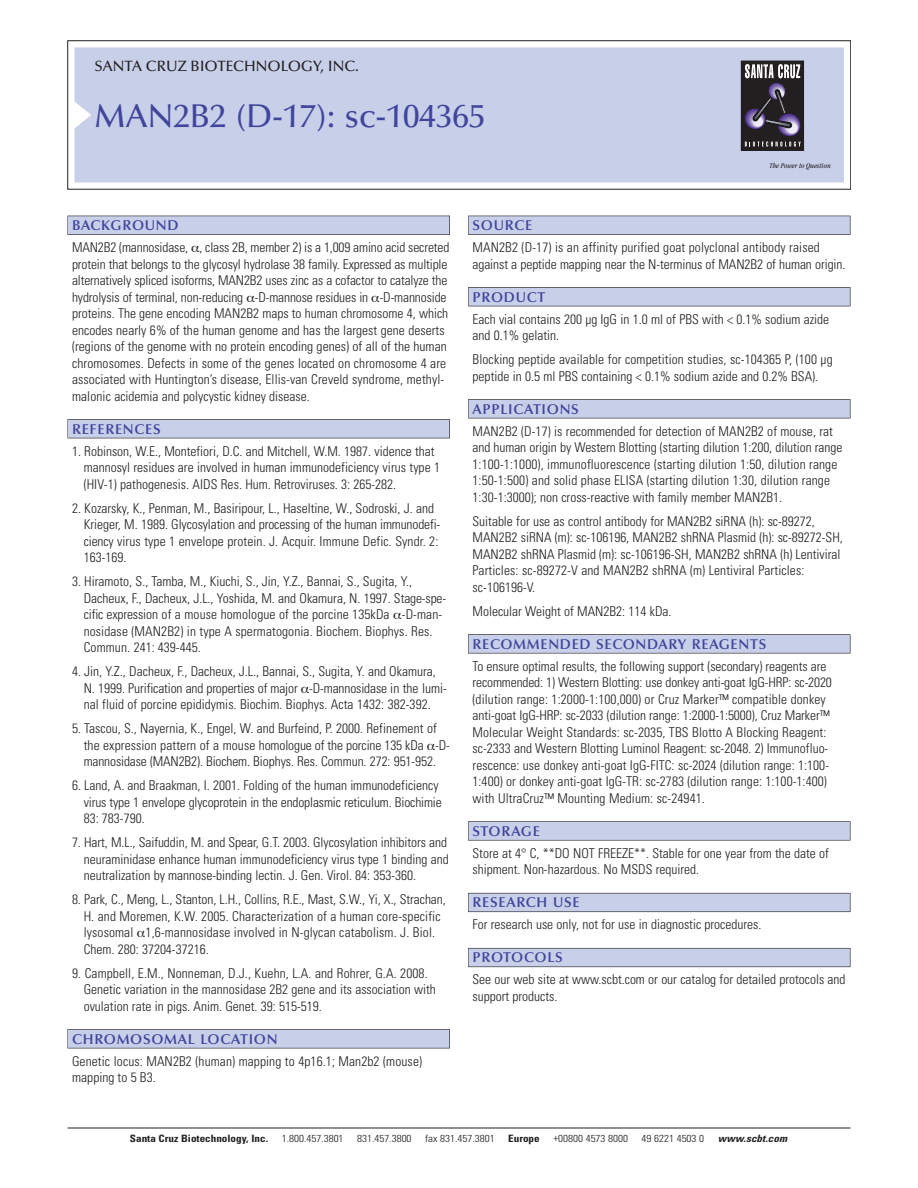
<style>
.page{position:relative;width:918px;height:1188px;background:#fff}
.page>*{position:absolute;margin:0;border:0;box-sizing:border-box;transform-origin:0 0}
.t1{font:500 33px "Optima";color:#41459c}
.t2{font:500 15px "Optima";color:#231f20}
.t3{font:600 14.25px "Optima";letter-spacing:.05em;color:#41459c}
.t4{font:300 condensed 13.5px/16.5px "Univers";color:#231f20}
.t5{font:300 condensed 10.2px "Univers";color:#231f20;scale:1.1 1}
.t6{font:700 condensed 10.2px "Univers";color:#231f20;scale:1.1 1}
.t7{font:italic 700 condensed 10.2px "Univers";color:#231f20;scale:1.1 1}
.t8{font:italic condensed 7.5px "Garamond";color:#231f20}
</style>
<div class="page">
<div style="left:74px;top:47px;width:770px;height:135px;background:#c7cfe9"></div>
<div style="left:741px;top:61px;width:62px;height:89px;background:#231f20"></div>
<div style="left:741px;top:61px;width:63px;height:90px;border:1px solid #231f20"></div>
<svg style="left:741px;top:64px;width:64px;height:83px"></svg>
<div style="left:68px;top:216px;width:382px;height:19px;background:#64636a"></div>
<div style="left:68px;top:216px;width:381px;height:18px;background:#c7cfe9"></div>
<div style="left:68px;top:419px;width:382px;height:19px;background:#64636a"></div>
<div style="left:68px;top:420px;width:381px;height:18px;background:#c7cfe9"></div>
<div style="left:68px;top:1029px;width:382px;height:19px;background:#67666b"></div>
<div style="left:68px;top:1030px;width:381px;height:18px;background:#c7cfe9"></div>
<div style="left:468px;top:216px;width:382px;height:19px;background:#64636a"></div>
<div style="left:468px;top:216px;width:382px;height:18px;background:#c7cfe9"></div>
<div style="left:468px;top:287px;width:382px;height:19px;background:#64636a"></div>
<div style="left:468px;top:288px;width:382px;height:18px;background:#c7cfe9"></div>
<div style="left:468px;top:399px;width:382px;height:19px;background:#67666b"></div>
<div style="left:468px;top:400px;width:382px;height:18px;background:#c7cfe9"></div>
<div style="left:468px;top:634px;width:382px;height:19px;background:#6b696e"></div>
<div style="left:468px;top:635px;width:382px;height:18px;background:#c7cfe9"></div>
<svg style="left:468px;top:821px;width:382px;height:20px"></svg>
<div style="left:468px;top:822px;width:382px;height:18px;background:#c7cfe9"></div>
<div style="left:468px;top:893px;width:382px;height:19px;background:#717380"></div>
<div style="left:468px;top:893px;width:382px;height:18px;background:#c7cfe9"></div>
<div style="left:468px;top:948px;width:382px;height:19px;background:#70727f"></div>
<div style="left:468px;top:949px;width:382px;height:18px;background:#c7cfe9"></div>
<hr style="left:68px;top:1128px;width:782px;height:1px;background:#231f20">
<p class="t2" style="left:94px;top:60px;width:266px">SANTA CRUZ BIOTECHNOLOGY, INC.</p>
<h1 class="t1" style="left:94px;top:102px;width:393px">MAN2B2 (D-17): sc-104365</h1>
<p class="t8" style="left:769px;top:163px;width:63px">The Power to Question</p>
<p class="t3" style="left:72px;top:219px;width:108px">BACKGROUND</p>
<p class="t4" style="left:72px;top:240px;width:379px">MAN2B2 (mannosidase, , class 2B, member 2) is a 1,009 amino acid secreted protein that belongs to the glycosyl hydrolase 38 family. Expressed as multiple alternatively spliced isoforms, MAN2B2 uses zinc as a cofactor to catalyze the hydrolysis of terminal, non-reducing -D-mannose residues in -D-mannoside proteins. The gene encoding MAN2B2 maps to human chromosome 4, which encodes nearly 6% of the human genome and has the largest gene deserts (regions of the genome with no protein encoding genes) of all of the human chromosomes. Defects in some of the genes located on chromosome 4 are associated with Huntington’s disease, Ellis-van Creveld syndrome, methyl&shy;malonic acidemia and polycystic kidney disease.</p>
<p class="t3" style="left:72px;top:423px;width:90px">REFERENCES</p>
<p class="t4" style="left:84px;top:444px;width:358px;text-indent:-12px">1. Robinson, W.E., Montefiori, D.C. and Mitchell, W.M. 1987. vidence that mannosyl residues are involved in human immunodeficiency virus type 1 (HIV-1) pathogenesis. AIDS Res. Hum. Retroviruses. 3: 265-282.</p>
<p class="t4" style="left:84px;top:501px;width:358px;text-indent:-12px">2. Kozarsky, K., Penman, M., Basiripour, L., Haseltine, W., Sodroski, J. and Krieger, M. 1989. Glycosylation and processing of the human immunodefi&shy;ciency virus type 1 envelope protein. J. Acquir. Immune Defic. Syndr. 2:<br>163-169.</p>
<p class="t4" style="left:84px;top:574px;width:364px;text-indent:-12px">3. Hiramoto, S., Tamba, M., Kiuchi, S., Jin, Y.Z., Bannai, S., Sugita, Y., Dacheux, F., Dacheux, J.L., Yoshida, M. and Okamura, N. 1997. Stage-spe&shy;cific expression of a mouse homologue of the porcine 135kDa -D-man&shy;nosidase (MAN2B2) in type A spermatogonia. Biochem. Biophys. Res.<br>Commun. 241: 439-445.</p>
<p class="t4" style="left:84px;top:664px;width:365px;text-indent:-12px">4. Jin, Y.Z., Dacheux, F., Dacheux, J.L., Bannai, S., Sugita, Y. and Okamura,<br>N. 1999. Purification and properties of major -D-mannosidase in the lumi&shy;nal fluid of porcine epididymis. Biochim. Biophys. Acta 1432: 382-392.</p>
<p class="t4" style="left:84px;top:721px;width:368px;text-indent:-12px">5. Tascou, S., Nayernia, K., Engel, W. and Burfeind, P. 2000. Refinement of the expression pattern of a mouse homologue of the porcine 135 kDa -D&shy;mannosidase (MAN2B2). Biochem. Biophys. Res. Commun. 272: 951-952.</p>
<p class="t4" style="left:84px;top:778px;width:360px;text-indent:-12px">6. Land, A. and Braakman, I. 2001. Folding of the human immunodeficiency virus type 1 envelope glycoprotein in the endoplasmic reticulum. Biochimie<br>83: 783-790.</p>
<p class="t4" style="left:84px;top:835px;width:367px;text-indent:-12px">7. Hart, M.L., Saifuddin, M. and Spear, G.T. 2003. Glycosylation inhibitors and neuraminidase enhance human immunodeficiency virus type 1 binding and neutralization by mannose-binding lectin. J. Gen. Virol. 84: 353-360.</p>
<p class="t4" style="left:84px;top:892px;width:364px;text-indent:-12px">8. Park, C., Meng, L., Stanton, L.H., Collins, R.E., Mast, S.W., Yi, X., Strachan, H. and Moremen, K.W. 2005. Characterization of a human core-specific lysosomal 1,6-mannosidase involved in N-glycan catabolism. J. Biol.<br>Chem. 280: 37204-37216.</p>
<p class="t4" style="left:84px;top:966px;width:354px;text-indent:-12px">9. Campbell, E.M., Nonneman, D.J., Kuehn, L.A. and Rohrer, G.A. 2008.<br>Genetic variation in the mannosidase 2B2 gene and its association with ovulation rate in pigs. Anim. Genet. 39: 515-519.</p>
<p class="t3" style="left:72px;top:1033px;width:207px">CHROMOSOMAL LOCATION</p>
<p class="t4" style="left:72px;top:1054px;width:352px">Genetic locus: MAN2B2 (human) mapping to 4p16.1; Man2b2 (mouse) mapping to 5 B3.</p>
<p class="t3" style="left:473px;top:219px;width:61px">SOURCE</p>
<p class="t4" style="left:473px;top:240px;width:374px">MAN2B2 (D-17) is an affinity purified goat polyclonal antibody raised against a peptide mapping near the N-terminus of MAN2B2 of human origin.</p>
<p class="t3" style="left:473px;top:291px;width:74px">PRODUCT</p>
<p class="t4" style="left:473px;top:312px;width:358px">Each vial contains 200 µg IgG in 1.0 ml of PBS with &lt; 0.1% sodium azide and 0.1% gelatin.</p>
<p class="t4" style="left:473px;top:352px;width:362px">Blocking peptide available for competition studies, sc-104365 P, (100 µg peptide in 0.5 ml PBS containing &lt; 0.1% sodium azide and 0.2% BSA).</p>
<p class="t3" style="left:473px;top:403px;width:108px">APPLICATIONS</p>
<p class="t4" style="left:473px;top:424px;width:371px">MAN2B2 (D-17) is recommended for detection of MAN2B2 of mouse, rat and human origin by Western Blotting (starting dilution 1:200, dilution range 1:100-1:1000), immunofluorescence (starting dilution 1:50, dilution range 1:50-1:500) and solid phase ELISA (starting dilution 1:30, dilution range 1:30-1:3000); non cross-reactive with family member MAN2B1.</p>
<p class="t4" style="left:473px;top:514px;width:372px">Suitable for use as control antibody for MAN2B2 siRNA (h): sc-89272, MAN2B2 siRNA (m): sc-106196, MAN2B2 shRNA Plasmid (h): sc-89272-SH, MAN2B2 shRNA Plasmid (m): sc-106196-SH, MAN2B2 shRNA (h) Lentiviral Particles: sc-89272-V and MAN2B2 shRNA (m) Lentiviral Particles: sc-106196-V.</p>
<p class="t4" style="left:473px;top:604px;width:201px">Molecular Weight of MAN2B2: 114 kDa.</p>
<p class="t3" style="left:473px;top:638px;width:295px">RECOMMENDED SECONDARY REAGENTS</p>
<p class="t4" style="left:473px;top:659px;width:361px">To ensure optimal results, the following support (secondary) reagents are recommended: 1) Western Blotting: use donkey anti-goat IgG-HRP: sc-2020 (dilution range: 1:2000-1:100,000) or Cruz Marker™ compatible donkey anti-goat IgG-HRP: sc-2033 (dilution range: 1:2000-1:5000), Cruz Marker™ Molecular Weight Standards: sc-2035, TBS Blotto A Blocking Reagent: sc-2333 and Western Blotting Luminol Reagent: sc-2048. 2) Immunofluo&shy;rescence: use donkey anti-goat IgG-FITC: sc-2024 (dilution range: 1:100- 1:400) or donkey anti-goat IgG-TR: sc-2783 (dilution range: 1:100-1:400) with UltraCruz™ Mounting Medium: sc-24941.</p>
<p class="t3" style="left:473px;top:825px;width:69px">STORAGE</p>
<p class="t4" style="left:473px;top:846px;width:358px">Store at 4° C, **DO NOT FREEZE**. Stable for one year from the date of shipment. Non-hazardous. No MSDS required.</p>
<p class="t3" style="left:473px;top:897px;width:109px">RESEARCH USE</p>
<p class="t4" style="left:473px;top:918px;width:290px">For research use only, not for use in diagnostic procedures.</p>
<p class="t3" style="left:473px;top:952px;width:92px">PROTOCOLS</p>
<p class="t4" style="left:473px;top:973px;width:375px">See our web site at www.scbt.com or our catalog for detailed protocols and support products.</p>
<p class="t6" style="left:130px;top:1135px;width:127px">Santa Cruz Biotechnology, Inc.</p>
<p class="t5" style="left:282px;top:1135px;width:58px">1.800.457.3801</p>
<p class="t5" style="left:357px;top:1135px;width:51px">831.457.3800</p>
<p class="t5" style="left:425px;top:1135px;width:65px">fax 831.457.3801</p>
<p class="t6" style="left:508px;top:1135px;width:30px">Europe</p>
<p class="t5" style="left:553px;top:1135px;width:69px">+00800 4573 8000</p>
<p class="t5" style="left:642px;top:1135px;width:58px">49 6221 4503 0</p>
<p class="t7" style="left:718px;top:1135px;width:67px">www.scbt.com</p>
</div>
